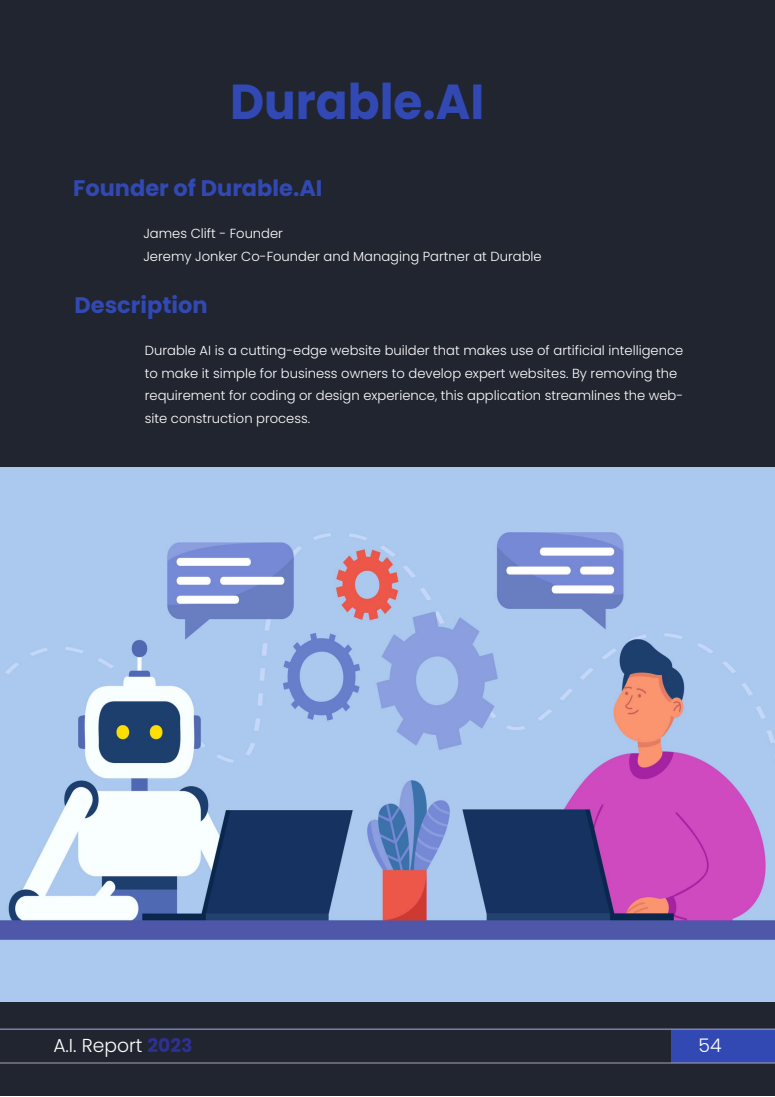
<style>
.page{position:relative;width:775px;height:1097px;background:#fff}
.page>*{position:absolute;margin:0;border:0;box-sizing:border-box;transform-origin:0 0}
.t1{font:700 49.12px "Poppins";color:#3249b3;scale:.96 1}
.t2{font:700 22.5px "Poppins";color:#3249b3}
.t3{font:300 18.75px "Poppins";color:#fff}
.t4{font:300 13.12px/22.5px "Poppins";color:#fff}
.s1{font-weight:700;color:#2e3192}
</style>
<div class="page">
<div style="left:0;top:0;width:775px;height:1095px;background:#20252f"></div>
<div style="left:672px;top:1028px;width:103px;height:34px;background:#3249b3"></div>
<hr style="left:0;top:1062px;width:775px;height:1px;background:#a9a9aa">
<hr style="left:0;top:1028px;width:775px;height:1px;background:#a9a9aa">
<img style="left:0;top:467px;width:775px;height:534px">
<h1 class="t1" style="left:230px;top:74px;width:266px">Durable.AI</h1>
<h2 class="t2" style="left:73px;top:175px;width:251px">Founder of Durable.AI</h2>
<p class="t4" style="left:143px;top:223px;width:400px">James Clift - Founder<br>Jeremy Jonker Co-Founder and Managing Partner at Durable</p>
<h2 class="t2" style="left:75px;top:292px;width:135px">Description</h2>
<p class="t4" style="left:145px;top:339px;width:540px">Durable AI is a cutting-edge website builder that makes use of artificial intelligence to make it simple for business owners to develop expert websites. By removing the requirement for coding or design experience, this application streamlines the web&shy;site construction process.</p>
<h3 class="t3" style="left:53px;top:1034px;width:141px">A.I. Report <span class="s1">2023</span></h3>
<h3 class="t3" style="left:699px;top:1034px;width:25px">54</h3>
</div>
